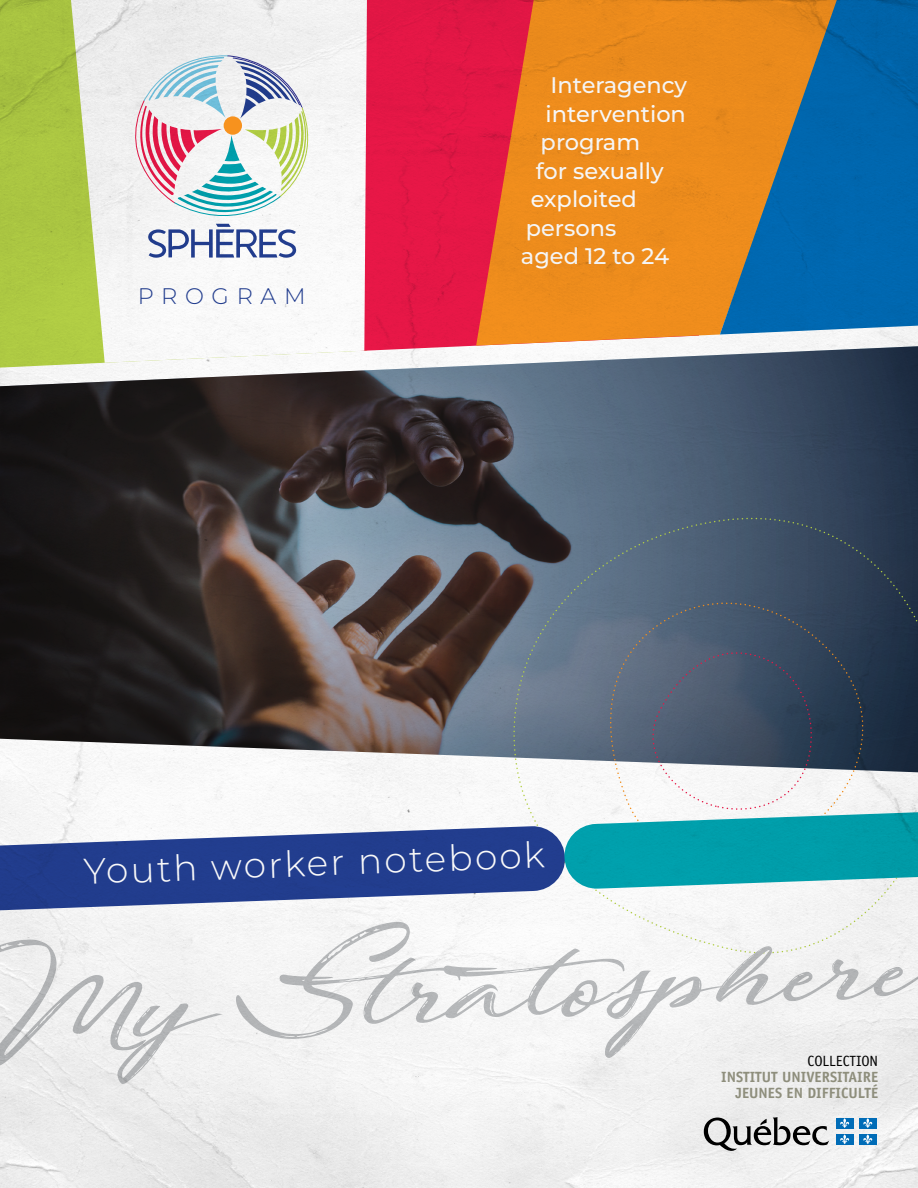
<style>
.page{position:relative;width:918px;height:1188px;background:#fff}
.page>*{position:absolute;margin:0;border:0;box-sizing:border-box;transform-origin:0 0}
.t1{font:114px "Fortunates December";color:#bcbec0}
.t2{font:300 36px "Montserrat";color:#fff}
.t3{font:500 22.5px "Montserrat";color:#fff}
.t4{font:300 22.5px "Montserrat";letter-spacing:.34em;color:#233f92}
.t5{font:700 14.85px/16.2px "Officina Sans";color:#8e8e7c;text-align:right}
.t6{font:14.85px "Officina Sans";color:#000}
</style>
<div class="page">
<img style="left:0;top:0;width:918px;height:1188px">
<div style="left:224px;top:116px;width:18px;height:19px;background:#f7921e;border-radius:50%"></div>
<svg style="left:704px;top:1117px;width:125px;height:34px"></svg>
<div style="left:836px;top:1118px;width:18px;height:11px;background:#006cb7"></div>
<svg style="left:840px;top:1118px;width:9px;height:10px"></svg>
<div style="left:859px;top:1118px;width:18px;height:11px;background:#006cb7"></div>
<svg style="left:863px;top:1118px;width:10px;height:10px"></svg>
<div style="left:836px;top:1134px;width:18px;height:11px;background:#006cb7"></div>
<svg style="left:840px;top:1134px;width:9px;height:10px"></svg>
<div style="left:859px;top:1134px;width:18px;height:11px;background:#006cb7"></div>
<svg style="left:863px;top:1134px;width:10px;height:10px"></svg>
<p class="t4" style="left:138px;top:281px;width:169px">PROGRAM</p>
<p class="t3" style="left:551px;top:70px;width:138px">Interagency</p>
<p class="t3" style="left:546px;top:99px;width:142px">intervention</p>
<p class="t3" style="left:541px;top:127px;width:101px">program</p>
<p class="t3" style="left:536px;top:156px;width:130px">for sexually</p>
<p class="t3" style="left:531px;top:184px;width:108px">exploited</p>
<p class="t3" style="left:526px;top:213px;width:92px">persons</p>
<p class="t3" style="left:521px;top:241px;width:150px">aged 12 to 24</p>
<h2 class="t2" style="left:83px;top:847px;width:463px;rotate:-2deg">Youth worker notebook</h2>
<h1 class="t1" style="left:-71px;top:941px;width:989px;rotate:-3deg">My Stratosphere</h1>
<p class="t6" style="left:808px;top:1052px;width:72px">COLLECTION</p>
<p class="t5" style="left:721px;top:1069px;width:158px">INSTITUT UNIVERSITAIRE<br>JEUNES EN DIFFICULTÉ</p>
</div>
